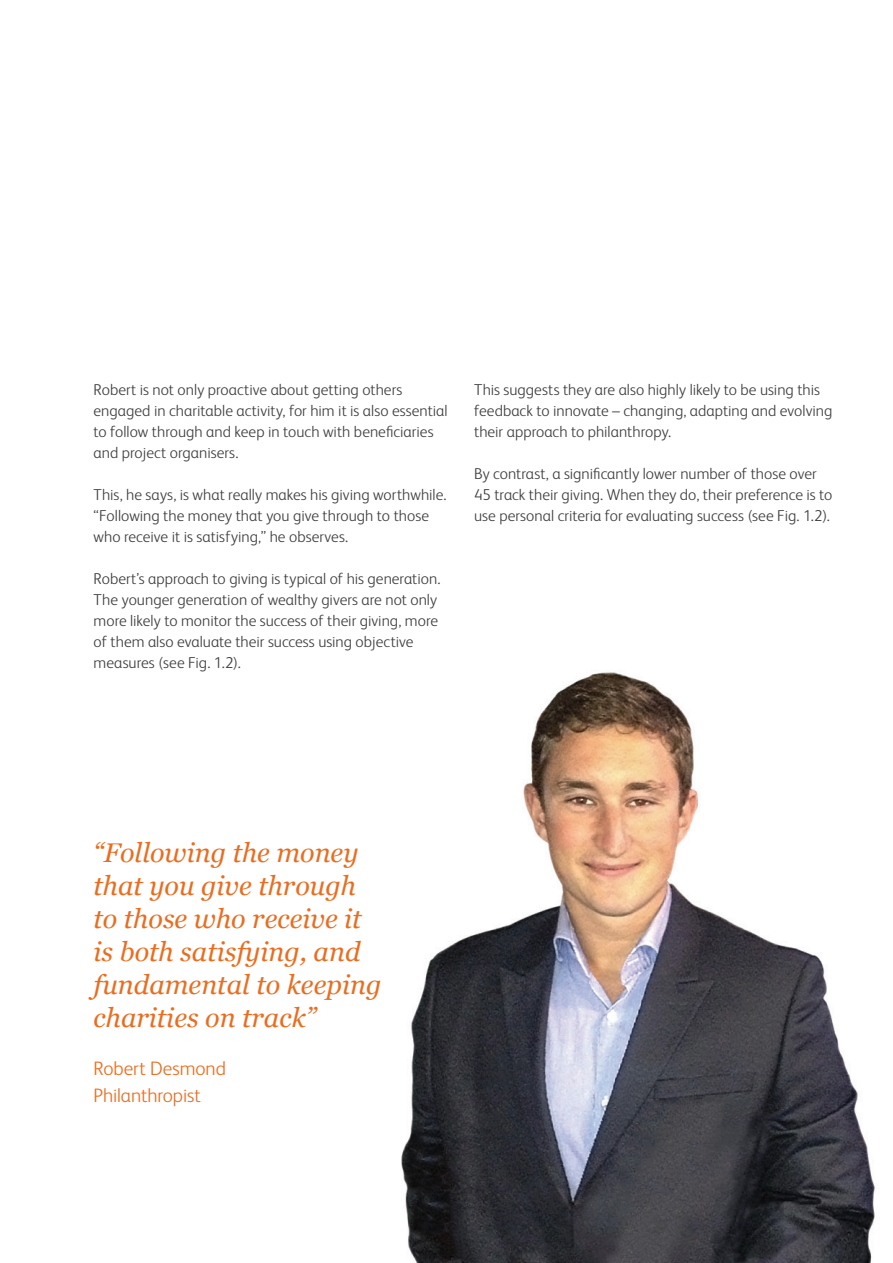
<style>
.page{position:relative;width:893px;height:1263px;background:#fff}
.page>*{position:absolute;margin:0;border:0;box-sizing:border-box;transform-origin:0 0}
.t1{font:italic 27px/33px "Georgia";color:#ea6d1f}
.t2{font:300 19.5px "FS Albert Pro";letter-spacing:-.005em;color:#ea6d1f}
.t3{font:300 15.75px/21px "FS Albert Pro";color:#3e3e3f}
</style>
<div class="page">
<img style="left:401px;top:672px;width:474px;height:591px">
<p class="t3" style="left:94px;top:378px;width:356px">Robert is not only proactive about getting others engaged in charitable activity, for him it is also essential to follow through and keep in touch with beneficiaries and project organisers.</p>
<p class="t3" style="left:94px;top:483px;width:354px">This, he says, is what really makes his giving worthwhile.</p>
<p class="t3" style="left:94px;top:504px;width:337px">“Following the money that you give through to those who receive it is satisfying,” he observes.</p>
<p class="t3" style="left:94px;top:567px;width:349px">Robert’s approach to giving is typical of his generation.<br>The younger generation of wealthy givers are not only more likely to monitor the success of their giving, more of them also evaluate their success using objective measures (see Fig. 1.2).</p>
<p class="t3" style="left:474px;top:378px;width:360px">This suggests they are also highly likely to be using this feedback to innovate – changing, adapting and evolving their approach to philanthropy.</p>
<p class="t3" style="left:474px;top:462px;width:360px">By contrast, a significantly lower number of those over<br>45 track their giving. When they do, their preference is to use personal criteria for evaluating success (see Fig. 1.2).</p>
<p class="t1" style="left:94px;top:837px;width:289px">“Following the money that you give through to those who receive it is both satisfying, and fundamental to keeping charities on track”</p>
<p class="t2" style="left:94px;top:1055px;width:134px">Robert Desmond</p>
<p class="t2" style="left:94px;top:1082px;width:109px">Philanthropist</p>
</div>
